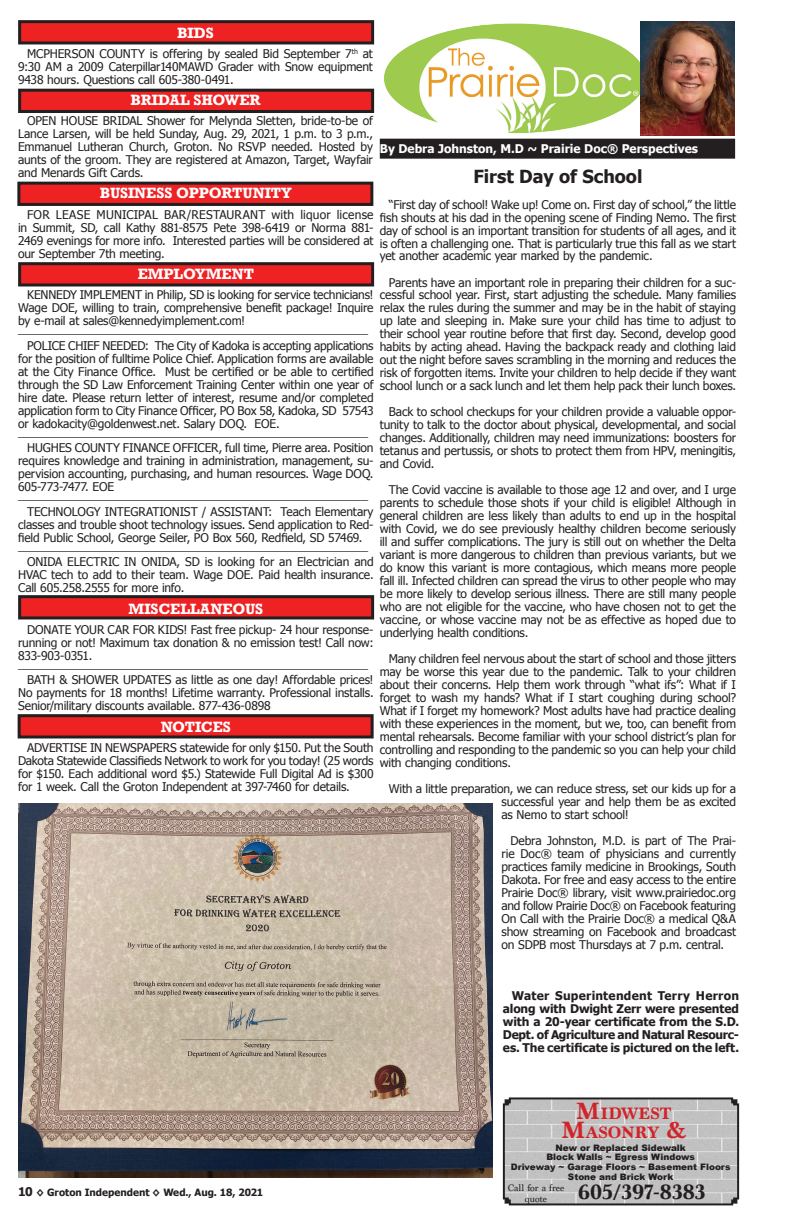
<style>
.page{position:relative;width:792px;height:1224px;background:#fff}
.page>*{position:absolute;margin:0;border:0;box-sizing:border-box;transform-origin:0 0}
.t1{font:700 21.8px "Marion";color:#231f20}
.t2{font:700 18px "Tahoma";color:#231f20}
.t3{font:700 17.3px/18.8px "Marion";color:#d1232a;text-align:center}
.t4{font:900 14px "Arial";color:#231f20}
.t5{font:700 14px "Rockwell";color:#fff}
.t6{font:12px/13px "Tahoma";letter-spacing:-.01em;color:#231f20;text-align:justify}
.t7{font:700 12px/13px "Tahoma";letter-spacing:-.01em;color:#231f20;text-align:justify}
.t8{font:700 12px "Tahoma";color:#fff}
.t9{font:700 10px "Tahoma";color:#231f20}
.t10{font:9.9px/10.9px "Marion";color:#231f20;text-align:center}
.t11{font:900 8.9px/9.8px "Arial";color:#231f20;text-align:center}
.s1{font-size:12px}
.s2{font-size:24.8px}
</style>
<div class="page">
<div style="left:19px;top:716px;width:353px;height:21px;background:#ee2123"></div>
<div style="left:18px;top:714px;width:356px;height:25px;border:3px solid #231f20"></div>
<div style="left:20px;top:264px;width:353px;height:21px;background:#ee2123"></div>
<div style="left:18px;top:262px;width:356px;height:25px;border:3px solid #231f20"></div>
<div style="left:20px;top:597px;width:353px;height:21px;background:#ee2123"></div>
<div style="left:18px;top:595px;width:356px;height:24px;border:3px solid #231f20"></div>
<div style="left:19px;top:183px;width:353px;height:21px;background:#ee2123"></div>
<div style="left:17px;top:182px;width:356px;height:24px;border:3px solid #231f20"></div>
<div style="left:20px;top:22px;width:353px;height:21px;background:#ee2123"></div>
<div style="left:18px;top:20px;width:356px;height:24px;border:3px solid #231f20"></div>
<div style="left:20px;top:90px;width:353px;height:22px;background:#ee2123"></div>
<div style="left:18px;top:89px;width:356px;height:24px;border:3px solid #231f20"></div>
<svg style="left:502px;top:1097px;width:238px;height:109px;background:#bcbbbb"></svg>
<img style="left:384px;top:21px;width:262px;height:115px">
<div style="left:380px;top:139px;width:355px;height:20px;background:#231f20"></div>
<img style="left:641px;top:21px;width:94px;height:114px">
<img style="left:18px;top:804px;width:474px;height:374px">
<p class="t5" style="left:177px;top:23px;width:38px">BIDS</p>
<p class="t6" style="left:18px;top:46px;width:356px;text-indent:9px">MCPHERSON COUNTY is offering by sealed Bid September 7<sup>th</sup> at 9:30 AM a 2009 Caterpillar140MAWD Grader with Snow equipment 9438 hours. Questions call 605-380-0491.</p>
<p class="t5" style="left:130px;top:91px;width:132px">BRIDAL SHOWER</p>
<p class="t6" style="left:18px;top:114px;width:356px;text-indent:9px">OPEN HOUSE BRIDAL Shower for Melynda Sletten, bride-to-be of Lance Larsen, will be held Sunday, Aug. 29, 2021, 1 p.m. to 3 p.m., Emmanuel Lutheran Church, Groton. No RSVP needed. Hosted by aunts of the groom. They are registered at Amazon, Target, Wayfair and Menards Gift Cards.</p>
<p class="t5" style="left:100px;top:184px;width:193px">BUSINESS OPPORTUNITY</p>
<p class="t6" style="left:18px;top:207px;width:357px;text-indent:9px">FOR LEASE MUNICIPAL BAR/RESTAURANT with liquor license in Summit, SD, call Kathy 881-8575 Pete 398-6419 or Norma 881- 2469 evenings for more info. Interested parties will be considered at our September 7th meeting.</p>
<p class="t5" style="left:138px;top:265px;width:118px">EMPLOYMENT</p>
<p class="t6" style="left:18px;top:288px;width:357px;text-indent:9px">KENNEDY IMPLEMENT in Philip, SD is looking for service technicians!<br>Wage DOE, willing to train, comprehensive benefit package! Inquire by e-mail at sales@kennedyimplement.com!</p>
<p class="t4" style="left:18px;top:318px;width:352px">__________________________________________________</p>
<p class="t6" style="left:18px;top:338px;width:357px;text-indent:9px">POLICE CHIEF NEEDED: The City of Kadoka is accepting applications for the position of fulltime Police Chief. Application forms are available at the City Finance Office. Must be certified or be able to certified through the SD Law Enforcement Training Center within one year of hire date. Please return letter of interest, resume and/or completed application form to City Finance Officer, PO Box 58, Kadoka, SD 57543 or kadokacity@goldenwest.net. Salary DOQ. EOE.</p>
<p class="t4" style="left:18px;top:420px;width:352px">__________________________________________________</p>
<p class="t6" style="left:18px;top:441px;width:357px;text-indent:9px">HUGHES COUNTY FINANCE OFFICER, full time, Pierre area. Position requires knowledge and training in administration, management, su&shy;pervision accounting, purchasing, and human resources. Wage DOQ.<br>605-773-7477. EOE</p>
<p class="t4" style="left:18px;top:484px;width:352px">__________________________________________________</p>
<p class="t6" style="left:18px;top:504px;width:357px;text-indent:9px">TECHNOLOGY INTEGRATIONIST / ASSISTANT: Teach Elementary classes and trouble shoot technology issues. Send application to Red&shy;field Public School, George Seiler, PO Box 560, Redfield, SD 57469.</p>
<p class="t4" style="left:18px;top:535px;width:352px">__________________________________________________</p>
<p class="t6" style="left:18px;top:555px;width:357px;text-indent:9px">ONIDA ELECTRIC IN ONIDA, SD is looking for an Electrician and HVAC tech to add to their team. Wage DOE. Paid health insurance.<br>Call 605.258.2555 for more info.</p>
<p class="t5" style="left:129px;top:599px;width:136px">MISCELLANEOUS</p>
<p class="t6" style="left:18px;top:622px;width:357px;text-indent:9px">DONATE YOUR CAR FOR KIDS! Fast free pickup- 24 hour response&shy;running or not! Maximum tax donation &amp; no emission test! Call now:<br>833-903-0351.</p>
<p class="t4" style="left:18px;top:653px;width:352px">__________________________________________________</p>
<p class="t6" style="left:18px;top:673px;width:357px;text-indent:9px">BATH &amp; SHOWER UPDATES as little as one day! Affordable prices!<br>No payments for 18 months! Lifetime warranty. Professional installs.<br>Senior/military discounts available. 877-436-0898</p>
<p class="t5" style="left:161px;top:717px;width:72px">NOTICES</p>
<p class="t6" style="left:18px;top:740px;width:357px;text-indent:9px">ADVERTISE IN NEWSPAPERS statewide for only $150. Put the South Dakota Statewide Classifieds Network to work for you today! (25 words for $150. Each additional word $5.) Statewide Full Digital Ad is $300 for 1 week. Call the Groton Independent at 397-7460 for details.</p>
<p class="t8" style="left:380px;top:141px;width:320px">By Debra Johnston, M.D ~ Prairie Doc® Perspectives</p>
<h2 class="t2" style="left:473px;top:163px;width:171px">First Day of School</h2>
<p class="t6" style="left:380px;top:197px;width:358px;text-indent:9px">“First day of school! Wake up! Come on. First day of school,” the little fish shouts at his dad in the opening scene of Finding Nemo. The first day of school is an important transition for students of all ages, and it is often a challenging one. That is particularly true this fall as we start yet another academic year marked by the pandemic.</p>
<p class="t6" style="left:380px;top:275px;width:358px;text-indent:9px">Parents have an important role in preparing their children for a suc&shy;cessful school year. First, start adjusting the schedule. Many families relax the rules during the summer and may be in the habit of staying up late and sleeping in. Make sure your child has time to adjust to their school year routine before that first day. Second, develop good habits by acting ahead. Having the backpack ready and clothing laid out the night before saves scrambling in the morning and reduces the risk of forgotten items. Invite your children to help decide if they want school lunch or a sack lunch and let them help pack their lunch boxes.</p>
<p class="t6" style="left:380px;top:405px;width:358px;text-indent:9px">Back to school checkups for your children provide a valuable oppor&shy;tunity to talk to the doctor about physical, developmental, and social changes. Additionally, children may need immunizations: boosters for tetanus and pertussis, or shots to protect them from HPV, meningitis, and Covid.</p>
<p class="t6" style="left:380px;top:483px;width:358px;text-indent:9px">The Covid vaccine is available to those age 12 and over, and I urge parents to schedule those shots if your child is eligible! Although in general children are less likely than adults to end up in the hospital with Covid, we do see previously healthy children become seriously ill and suffer complications. The jury is still out on whether the Delta variant is more dangerous to children than previous variants, but we do know this variant is more contagious, which means more people fall ill. Infected children can spread the virus to other people who may be more likely to develop serious illness. There are still many people who are not eligible for the vaccine, who have chosen not to get the vaccine, or whose vaccine may not be as effective as hoped due to underlying health conditions.</p>
<p class="t6" style="left:380px;top:652px;width:358px;text-indent:9px">Many children feel nervous about the start of school and those jitters may be worse this year due to the pandemic. Talk to your children about their concerns. Help them work through “what ifs”: What if I forget to wash my hands? What if I start coughing during school?<br>What if I forget my homework? Most adults have had practice dealing with these experiences in the moment, but we, too, can benefit from mental rehearsals. Become familiar with your school district’s plan for controlling and responding to the pandemic so you can help your child with changing conditions.</p>
<p class="t6" style="left:501px;top:782px;width:236px;text-indent:-113px">With a little preparation, we can reduce stress, set our kids up for a successful year and help them be as excited as Nemo to start school!</p>
<p class="t6" style="left:501px;top:834px;width:236px;text-indent:9px">Debra Johnston, M.D. is part of The Prai&shy;rie Doc® team of physicians and currently practices family medicine in Brookings, South Dakota. For free and easy access to the entire Prairie Doc® library, visit www.prairiedoc.org and follow Prairie Doc® on Facebook featuring On Call with the Prairie Doc® a medical Q&amp;A show streaming on Facebook and broadcast on SDPB most Thursdays at 7 p.m. central.</p>
<p class="t9" style="left:18px;top:1186px;width:247px"><span class="s1">10</span> ◊ Groton Independent ◊ Wed., Aug. 18, 2021</p>
<p class="t7" style="left:503px;top:988px;width:238px;text-indent:9px">Water Superintendent Terry Herron along with Dwight Zerr were presented with a 20-year certificate from the S.D.<br>Dept. of Agriculture and Natural Resourc&shy;es. The certificate is pictured on the left.</p>
<h3 class="t3" style="left:562px;top:1105px;width:126px"><span class="s2">M</span>IDWEST<br><span class="s2">M</span>ASONRY <span class="s2">&amp;</span></h3>
<p class="t11" style="left:511px;top:1142px;width:221px">New or Replaced Sidewalk<br>Block Walls ~ Egress Windows<br>Driveway ~ Garage Floors ~ Basement Floors<br>Stone and Brick Work</p>
<h1 class="t1" style="left:578px;top:1179px;width:129px">605/397-8383</h1>
<p class="t10" style="left:508px;top:1183px;width:58px">Call for a free quote</p>
</div>
